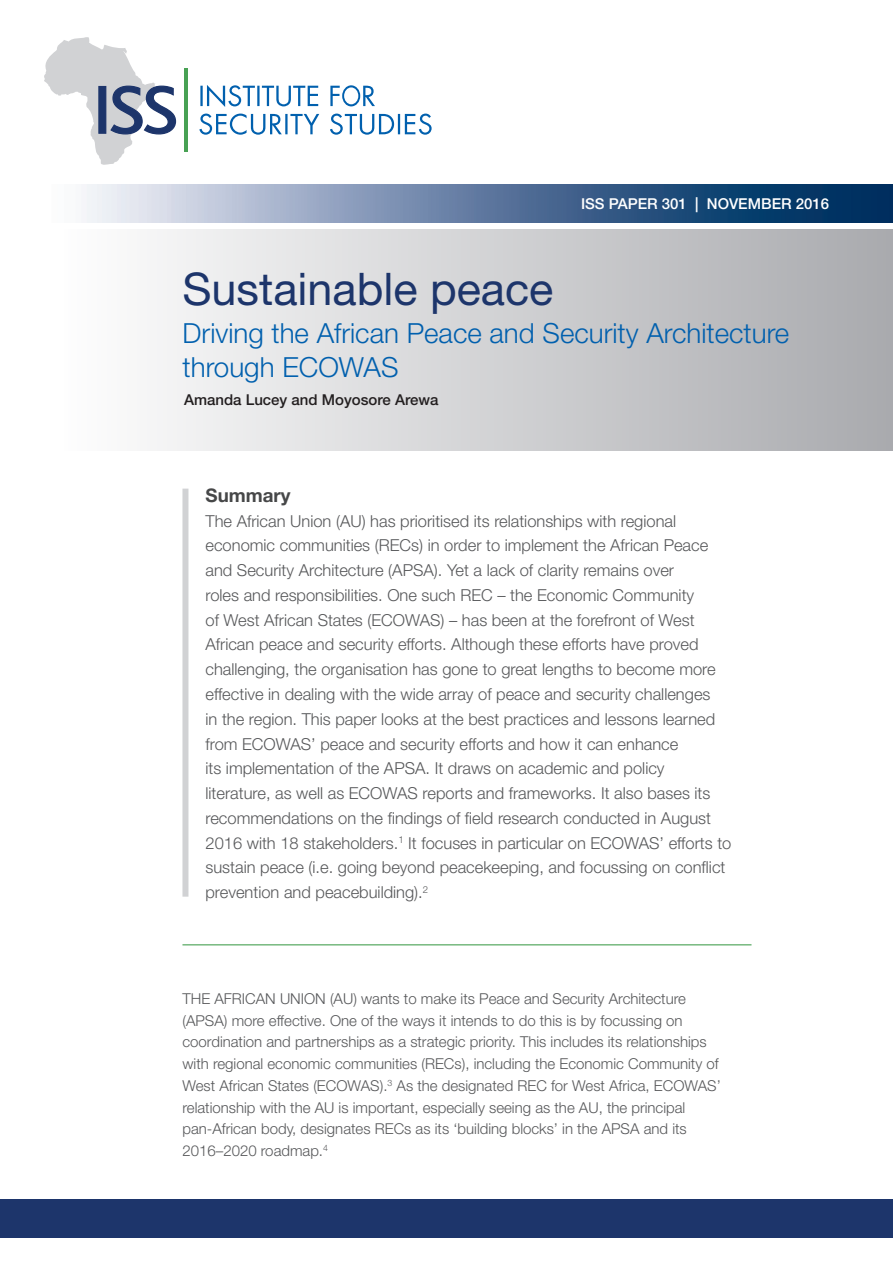
<style>
.page{position:relative;width:893px;height:1263px;background:#fff}
.page>*{position:absolute;margin:0;border:0;box-sizing:border-box;transform-origin:0 0}
.MAIN_HEADLINE{font:45px "Helvetica Neue LT Std";color:#1d356b}
.MAIN_HEADLINE_LEVEL{font:300 27.75px/33.3px "Helvetica Neue LT Std";color:#0160ae}
.SUMMARY_HEAD{font:700 18.75px "Helvetica Neue LT Std";color:#464748}
.INTRO{font:300 16.5px/24.8px "Helvetica Neue LT Std";color:#57585a}
.BODY{font:300 15px/21.8px "Helvetica Neue LT Std";color:#57585a}
.AUTHOR{font:500 15px "Helvetica Neue LT Std";color:#231f20}
.DATE{font:500 15px "Helvetica Neue LT Std";color:#fff}
</style>
<div class="page">
<img style="left:86px;top:185px;width:807px;height:38px">
<div style="left:64px;top:229px;width:829px;height:221px;background:linear-gradient(to right,#fefefe,#a9aaae)"></div>
<div style="left:0;top:1199px;width:893px;height:38px;background:#1d356b"></div>
<svg style="left:199px;top:114px;width:233px;height:21px"></svg>
<svg style="left:200px;top:85px;width:175px;height:22px"></svg>
<hr style="left:185px;top:68px;width:3px;height:84px;background:#48a154">
<svg style="left:44px;top:37px;width:133px;height:128px"></svg>
<hr style="left:182px;top:944px;width:569px;height:1px;background:#48a154">
<div style="left:182px;top:489px;width:6px;height:408px;background:#d1d2d4"></div>
<p class="MAIN_HEADLINE" style="left:182px;top:262px;width:372px">Sustainable peace</p>
<p class="DATE" style="left:581px;top:195px;width:250px">ISS PAPER 301 | NOVEMBER 2016</p>
<p class="MAIN_HEADLINE_LEVEL" style="left:183px;top:316px;width:608px">Driving the African Peace and Security Architecture through ECO</p>
<p class="MAIN_HEADLINE_LEVEL" style="left:339px;top:350px;width:61px">WAS</p>
<p class="AUTHOR" style="left:184px;top:391px;width:256px">Amanda Lucey and Moyosore Arewa</p>
<p class="SUMMARY_HEAD" style="left:205px;top:484px;width:87px">Summary</p>
<p class="INTRO" style="left:205px;top:508px;width:472px">The African Union (AU) has prioritised its relationships with regional economic communities (REC</p>
<p class="INTRO" style="left:205px;top:533px;width:504px;text-indent:206px">s) in order to implement the African Peace and Security Architecture (APSA). Yet a lack of clarity remains over roles and responsibilities. One such REC</p>
<p class="INTRO" style="left:497px;top:582px;width:198px">– the Economic Community</p>
<p class="INTRO" style="left:205px;top:607px;width:512px;text-indent:200px">WAS) – has been at the forefront of West African peace and security efforts. Although these efforts have proved challenging, the organisation has gone to great lengths to become more effective in dealing with the wide array of peace and security challenges in the region. This paper looks at the best practices and lessons learned from ECO</p>
<p class="INTRO" style="left:205px;top:607px;width:178px">of West African States (ECO</p>
<p class="INTRO" style="left:205px;top:731px;width:474px;text-indent:70px">WAS’ peace and security efforts and how it can enhance its implementation of the APSA. It draws on academic and policy literature, as well as ECO</p>
<p class="INTRO" style="left:205px;top:780px;width:507px;text-align:justify;text-indent:177px">WAS reports and frameworks. It also bases its recommendations on the findings of field research conducted in August 2016 with 18 stakeholders.<sup>1</sup> It focuses in particular on ECO</p>
<p class="INTRO" style="left:205px;top:830px;width:527px;text-indent:419px">WAS’ efforts to sustain peace (i.e. going beyond peacekeeping, and focussing on conflict prevention and peacebuilding).<sup>2</sup></p>
<p class="BODY" style="left:182px;top:987px;width:526px">The African Union (AU) wants to make its Peace and Security Architecture (APSA) more effective. One of the ways it intends to do this is by focussing on coordination and partnerships as a strategic priority. This includes its relationships with regional economic communities (REC</p>
<p class="BODY" style="left:454px;top:1052px;width:266px">s), including the Economic Community of</p>
<p class="BODY" style="left:182px;top:1074px;width:146px">West African States (ECO</p>
<p class="BODY" style="left:348px;top:1074px;width:181px">WAS).<sup>3</sup> As the designated REC</p>
<p class="BODY" style="left:551px;top:1074px;width:114px">for West Africa, ECO</p>
<p class="BODY" style="left:182px;top:1074px;width:540px;text-indent:502px">WAS’ relationship with the AU is important, especially seeing as the AU, the principal</p>
<p class="BODY" style="left:182px;top:1118px;width:203px">pan-African body, designates REC</p>
<p class="BODY" style="left:404px;top:1118px;width:284px">s as its ‘building blocks’ in the APSA and its</p>
<p class="BODY" style="left:182px;top:1139px;width:147px">2016–2020 roadmap.<sup>4</sup></p>
</div>
